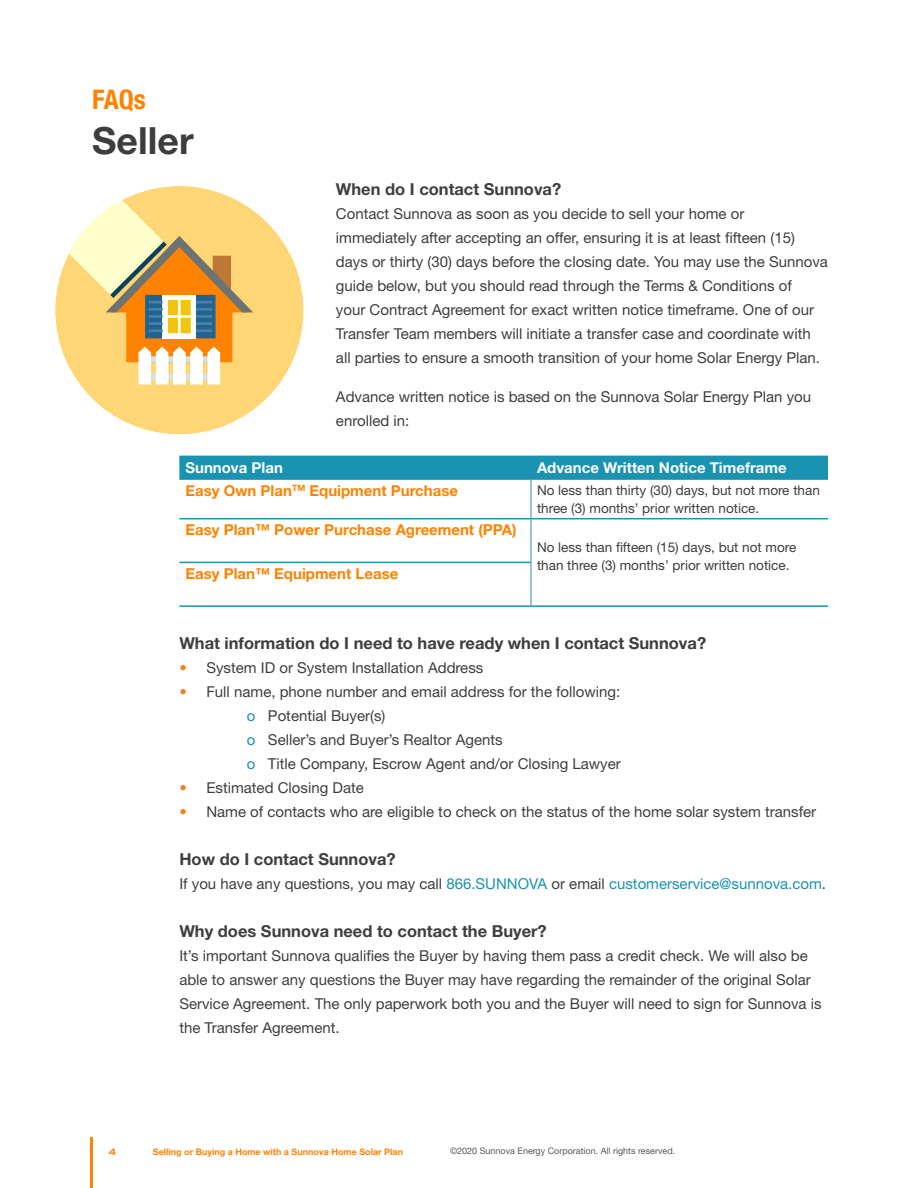
<style>
.page{position:relative;width:918px;height:1188px;background:#fff}
.page>*{position:absolute;margin:0;border:0;box-sizing:border-box;transform-origin:0 0}
.Title_Merriweather{font:700 37.5px "Helvetica Neue LT Std";color:#3d3d3b}
.Title_Merriweather-2{font:700 condensed 27px "Helvetica Neue LT Std";color:#ff8200}
.t1{font:700 16.5px "Helvetica Neue LT Std";color:#3e3e3f}
.t2{font:15px/24px "Helvetica Neue LT Std";color:#3e3e3f}
.t3{font:15px/24px "Helvetica Neue LT Std";color:#3d3d3b}
.t4{font:700 15px "Helvetica Neue LT Std";color:#ff8200}
.t5{font:700 15px "Helvetica Neue LT Std";color:#fff}
.t6{font:13.5px/18px "Helvetica Neue LT Std";color:#3d3d3b}
.t7{font:9px "Helvetica Neue LT Std";color:#575756}
.t8{font:700 9px "Helvetica Neue LT Std";color:#ff8200}
.t9{font:700 expanded 9px "Helvetica Neue LT Std";color:#ff8200}
.s1{font-weight:700;color:#f58220}
.s2{color:#1a92b1}
</style>
<div class="page">
<hr style="left:90px;top:1137px;width:3px;height:51px;background:#ff8200">
<hr style="left:179px;top:478px;width:352px;height:2px;background:#1a92b1">
<hr style="left:531px;top:478px;width:297px;height:2px;background:#1a92b1">
<hr style="left:179px;top:518px;width:352px;height:1px;background:#1a92b1">
<hr style="left:531px;top:518px;width:297px;height:1px;background:#1a92b1">
<hr style="left:179px;top:562px;width:352px;height:1px;background:#1a92b1">
<div style="left:179px;top:457px;width:649px;height:22px;background:#1a92b1"></div>
<hr style="left:531px;top:479px;width:1px;height:40px;background:#1a92b1">
<hr style="left:531px;top:519px;width:1px;height:43px;background:#1a92b1">
<hr style="left:531px;top:562px;width:1px;height:43px;background:#1a92b1">
<hr style="left:179px;top:456px;width:352px;height:1px;background:#1a92b1">
<hr style="left:531px;top:456px;width:297px;height:1px;background:#1a92b1">
<hr style="left:531px;top:605px;width:297px;height:2px;background:#1a92b1">
<hr style="left:179px;top:605px;width:352px;height:2px;background:#1a92b1">
<div style="left:55px;top:186px;width:249px;height:248px;background:#ffd675;border-radius:50%"></div>
<svg style="left:55px;top:186px;width:198px;height:199px"></svg>
<p class="Title_Merriweather-2" style="left:92px;top:83px;width:55px">FAQs</p>
<p class="Title_Merriweather" style="left:92px;top:118px;width:103px">Seller</p>
<p class="t1" style="left:336px;top:179px;width:227px">When do I contact Sunnova?</p>
<p class="t3" style="left:336px;top:201px;width:494px">Contact Sunnova as soon as you decide to sell your home or immediately after accepting an offer, ensuring it is at least fifteen (15) days or thirty (30) days before the closing date. You may use the Sunnova guide below, but you should read through the Terms &amp; Conditions of<br>your Contract Agreement for exact written notice timeframe. One of our Transfer Team members will initiate a transfer case and coordinate with all parties to ensure a smooth transition of your home Solar Energy Plan.</p>
<p class="t3" style="left:336px;top:384px;width:477px">Advance written notice is based on the Sunnova Solar Energy Plan you enrolled in:</p>
<p class="t5" style="left:185px;top:458px;width:99px">Sunnova Plan</p>
<p class="t5" style="left:537px;top:458px;width:251px">Advance Written Notice Timeframe</p>
<p class="t4" style="left:185px;top:481px;width:274px">Easy Own Plan<sup>TM</sup> Equipment Purchase</p>
<p class="t6" style="left:537px;top:481px;width:284px">No less than thirty (30) days, but not more than three (3) months’ prior written notice.</p>
<p class="t4" style="left:185px;top:521px;width:333px">Easy Plan™ Power Purchase Agreement (PPA)</p>
<p class="t6" style="left:537px;top:538px;width:261px">No less than fifteen (15) days, but not more than three (3) months’ prior written notice.</p>
<p class="t4" style="left:185px;top:564px;width:215px">Easy Plan™ Equipment Lease</p>
<p class="t1" style="left:179px;top:633px;width:528px">What information do I need to have ready when I contact Sunnova?</p>
<p class="t2" style="left:179px;top:655px;width:306px"><span class="s1">•</span> System ID or System Installation Address</p>
<p class="t2" style="left:179px;top:679px;width:442px"><span class="s1">•</span> Full name, phone number and email address for the following:</p>
<p class="t2" style="left:247px;top:703px;width:257px"><span class="s2">o</span> Potential Buyer(s)<br><span class="s2">o</span> Seller’s and Buyer’s Realtor Agents</p>
<p class="t2" style="left:247px;top:751px;width:375px"><span class="s2">o</span> Title Company, Escrow Agent and/or Closing Lawyer</p>
<p class="t2" style="left:179px;top:775px;width:186px"><span class="s1">•</span> Estimated Closing Date</p>
<p class="t2" style="left:179px;top:799px;width:638px"><span class="s1">•</span> Name of contacts who are eligible to check on the status of the home solar system transfer</p>
<p class="t1" style="left:179px;top:849px;width:218px">How do I contact Sunnova?</p>
<p class="t2" style="left:179px;top:871px;width:648px">If you have any questions, you may call <span class="s2">866.SUNNOVA</span> or email <span class="s2">customerservice@sunnova.com</span>.</p>
<p class="t1" style="left:179px;top:921px;width:369px">Why does Sunnova need to contact the Buyer?</p>
<p class="t2" style="left:179px;top:943px;width:644px">It’s important Sunnova qualifies the Buyer by having them pass a credit check. We will also be able to answer any questions the Buyer may have regarding the remainder of the original Solar Service Agreement. The only paperwork both you and the Buyer will need to sign for Sunnova is the Transfer Agreement.</p>
<p class="t9" style="left:109px;top:1146px;width:9px">4</p>
<p class="t8" style="left:153px;top:1146px;width:252px">Selling or Buying a Home with a Sunnova Home Solar Plan</p>
<p class="t7" style="left:450px;top:1146px;width:227px">©2020 Sunnova Energy Corporation. All rights reserved.</p>
</div>
